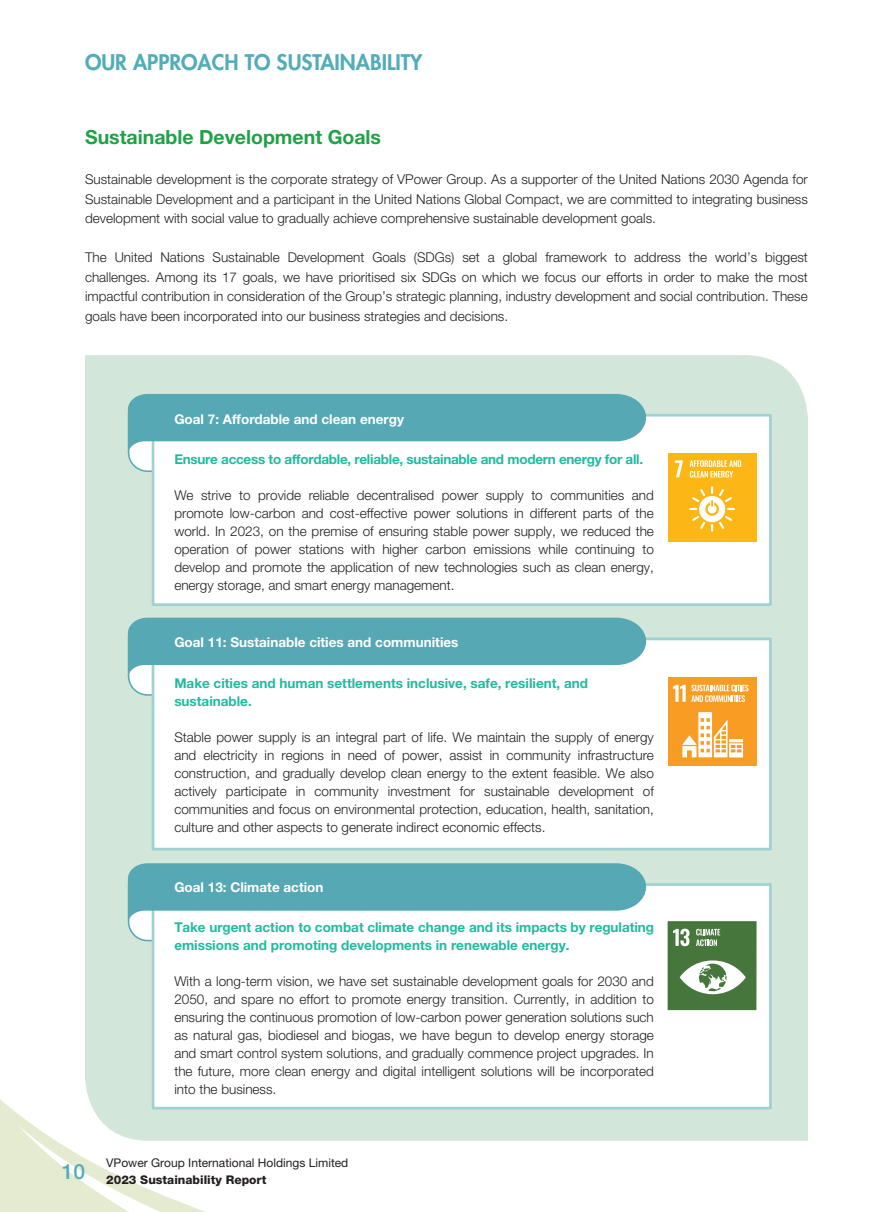
<style>
.page{position:relative;width:893px;height:1212px;background:#fff}
.page>*{position:absolute;margin:0;border:0;box-sizing:border-box;transform-origin:0 0}
.t1{font:800 21px "Futura Std";color:#52adb9}
.t2{font:500 21px "Helvetica Neue LT Std";color:#52adb9}
.t3{font:700 19.5px "Helvetica Neue LT Std";color:#1fa245}
.t4{font:300 13.5px/18px "Helvetica Neue LT Std";color:#231f20;text-align:justify}
.t5{font:700 13.5px/18px "Helvetica Neue LT Std";letter-spacing:-.005em;color:#1fbba0}
.t6{font:700 13.5px "Helvetica Neue LT Std";color:#fff}
.t7{font:12px "Helvetica Neue LT Std";color:#231f20}
.t8{font:800 12px "Helvetica Neue LT Std";color:#231f20}
</style>
<div class="page">
<svg style="left:0;top:1099px;width:205px;height:113px"></svg>
<div style="left:85px;top:355px;width:723px;height:786px;background:#d2e7d9"></div>
<div style="left:152px;top:414px;width:620px;height:192px;background:#fff;border:3px solid #a0d1d2"></div>
<svg style="left:128px;top:394px;width:518px;height:78px"></svg>
<div style="left:152px;top:637px;width:620px;height:213px;background:#fff;border:3px solid #a0d1d2"></div>
<svg style="left:128px;top:618px;width:518px;height:78px"></svg>
<div style="left:152px;top:883px;width:620px;height:226px;background:#fff;border:3px solid #a0d1d2"></div>
<svg style="left:128px;top:863px;width:518px;height:78px"></svg>
<div style="left:668px;top:453px;width:88px;height:89px;background:#fcb615"></div>
<svg style="left:675px;top:460px;width:8px;height:17px"></svg>
<svg style="left:690px;top:460px;width:51px;height:17px"></svg>
<svg style="left:689px;top:486px;width:46px;height:46px"></svg>
<svg style="left:668px;top:921px;width:88px;height:89px"></svg>
<div style="left:668px;top:677px;width:88px;height:89px;background:#f89c24"></div>
<svg style="left:673px;top:685px;width:76px;height:17px"></svg>
<svg style="left:682px;top:712px;width:61px;height:45px"></svg>
<h1 class="t1" style="left:85px;top:48px;width:339px">OUR APPROACH TO SUSTAINABILITY</h1>
<h2 class="t3" style="left:85px;top:125px;width:298px">Sustainable Development Goals</h2>
<p class="t4" style="left:85px;top:169px;width:724px;line-height:19.5px">Sustainable development is the corporate strategy of VPower Group. As a supporter of the United Nations 2030 Agenda for Sustainable Development and a participant in the United Nations Global Compact, we are committed to integrating business development with social value to gradually achieve comprehensive sustainable development goals.</p>
<p class="t4" style="left:85px;top:247px;width:724px;line-height:19.5px">The United Nations Sustainable Development Goals (SDGs) set a global framework to address the world’s biggest challenges. Among its 17 goals, we have prioritised six SDGs on which we focus our efforts in order to make the most impactful contribution in consideration of the Group’s strategic planning, industry development and social contribution. These goals have been incorporated into our business strategies and decisions.</p>
<p class="t6" style="left:174px;top:411px;width:231px">Goal 7: Affordable and clean energy</p>
<p class="t5" style="left:174px;top:450px;width:470px">Ensure access to affordable, reliable, sustainable and modern energy for all.</p>
<p class="t4" style="left:174px;top:486px;width:481px">We strive to provide reliable decentralised power supply to communities and promote low-carbon and cost-effective power solutions in different parts of the world. In 2023, on the premise of ensuring stable power supply, we reduced the operation of power stations with higher carbon emissions while continuing to develop and promote the application of new technologies such as clean energy, energy storage, and smart energy management.</p>
<p class="t6" style="left:174px;top:633px;width:286px">Goal 11: Sustainable cities and communities</p>
<p class="t5" style="left:174px;top:674px;width:415px">Make cities and human settlements inclusive, safe, resilient, and sustainable.</p>
<p class="t4" style="left:174px;top:728px;width:481px">Stable power supply is an integral part of life. We maintain the supply of energy and electricity in regions in need of power, assist in community infrastructure construction, and gradually develop clean energy to the extent feasible. We also actively participate in community investment for sustainable development of communities and focus on environmental protection, education, health, sanitation, culture and other aspects to generate indirect economic effects.</p>
<p class="t6" style="left:174px;top:879px;width:151px">Goal 13: Climate action</p>
<p class="t5" style="left:174px;top:918px;width:481px">Take urgent action to combat climate change and its impacts by regulating emissions and promoting developments in renewable energy.</p>
<p class="t4" style="left:174px;top:972px;width:481px">With a long-term vision, we have set sustainable development goals for 2030 and 2050, and spare no effort to promote energy transition. Currently, in addition to ensuring the continuous promotion of low-carbon power generation solutions such as natural gas, biodiesel and biogas, we have begun to develop energy storage and smart control system solutions, and gradually commence project upgrades. In the future, more clean energy and digital intelligent solutions will be incorporated into the business.</p>
<h1 class="t2" style="left:62px;top:1158px;width:25px">10</h1>
<p class="t7" style="left:106px;top:1156px;width:244px">VPower Group International Holdings Limited</p>
<p class="t8" style="left:106px;top:1172px;width:162px">2023 Sustainability Report</p>
</div>
